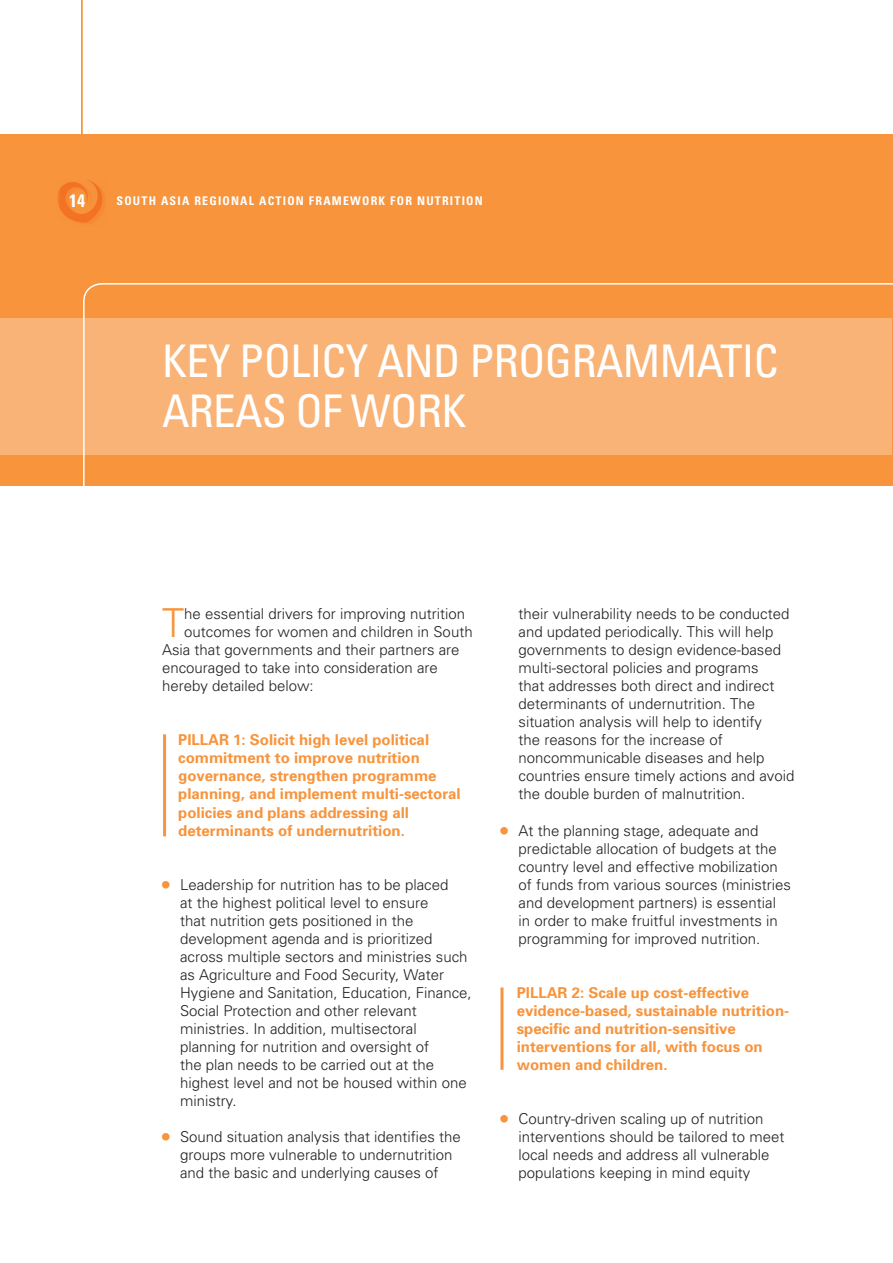
<style>
.page{position:relative;width:893px;height:1263px;background:#fff}
.page>*{position:absolute;margin:0;border:0;box-sizing:border-box;transform-origin:0 0}
.t1{font:condensed 45px/49.5px "Univers";letter-spacing:-.015em;color:#fff}
.Body_text{font:300 39.9px "Univers";color:#f7943c}
.t2{font:700 condensed 18px "Univers";color:#fff}
.Body_text-2{font:300 15px/18px "Univers";color:#231f20}
.Body_text-3{font:700 15px/18px "Univers";color:#f7943c}
.t3{font:700 condensed 12px "Univers";letter-spacing:.1em;color:#fff}
</style>
<div class="page">
<svg style="left:81px;top:0;width:812px;height:135px"></svg>
<div style="left:0;top:135px;width:893px;height:351px;background:#f7943c"></div>
<svg style="left:83px;top:283px;width:810px;height:203px"></svg>
<div style="left:0;top:318px;width:892px;height:137px;background:#f9b376"></div>
<hr style="left:163px;top:734px;width:3px;height:102px;background:#f7943c">
<hr style="left:500px;top:987px;width:3px;height:83px;background:#f7943c">
<p class="t2" style="left:69px;top:190px;width:17px">14</p>
<p class="t3" style="left:117px;top:193px;width:368px">SOUTH ASIA REGIONAL ACTION FRAMEWORK FOR NUTRITION</p>
<p class="t1" style="left:162px;top:336px;width:618px">KEY POLICY AND PROGRAMMATIC<br>AREAS OF WORK</p>
<p class="Body_text" style="left:162px;top:599px;width:24px">T</p>
<p class="Body_text-2" style="left:184px;top:605px;width:282px">he essential drivers for improving nutrition</p>
<p class="Body_text-2" style="left:184px;top:623px;width:290px">outcomes for women and children in South</p>
<p class="Body_text-2" style="left:162px;top:641px;width:299px">Asia that governments and their partners are</p>
<p class="Body_text-2" style="left:162px;top:659px;width:277px">encouraged to take into consideration are</p>
<p class="Body_text-2" style="left:162px;top:677px;width:153px">hereby detailed below:</p>
<p class="Body_text-3" style="left:178px;top:731px;width:284px">PILLAR 1: Solicit high level political commitment to improve nutrition governance, strengthen programme planning, and implement multi-sectoral policies and plans addressing all determinants of undernutrition.</p>
<p class="Body_text-2" style="left:180px;top:875px;width:293px;text-indent:-18px"><sup>■</sup> Leadership for nutrition has to be placed<br>at the highest political level to ensure<br>that nutrition gets positioned in the development agenda and is prioritized across multiple sectors and ministries such as Agriculture and Food Security, Water Hygiene and Sanitation, Education, Finance, Social Protection and other relevant ministries. In addition, multisectoral planning for nutrition and oversight of<br>the plan needs to be carried out at the highest level and not be housed within one ministry.</p>
<p class="Body_text-2" style="left:180px;top:1127px;width:282px;text-indent:-18px"><sup>■</sup> Sound situation analysis that identifies the groups more vulnerable to undernutrition and the basic and underlying causes of</p>
<p class="Body_text-2" style="left:518px;top:605px;width:277px">their vulnerability needs to be conducted and updated periodically. This will help governments to design evidence-based multi-sectoral policies and programs<br>that addresses both direct and indirect determinants of undernutrition. The situation analysis will help to identify<br>the reasons for the increase of noncommunicable diseases and help countries ensure timely actions and avoid the double burden of malnutrition.</p>
<p class="Body_text-2" style="left:518px;top:821px;width:274px;text-indent:-18px"><sup>■</sup> At the planning stage, adequate and predictable allocation of budgets at the country level and effective mobilization of funds from various sources (ministries and development partners) is essential in order to make fruitful investments in programming for improved nutrition.</p>
<p class="Body_text-3" style="left:517px;top:983px;width:274px">PILLAR 2: Scale up cost-effective evidence-based, sustainable nutrition&shy;specific and nutrition-sensitive interventions for all, with focus on women and children.</p>
<p class="Body_text-2" style="left:518px;top:1109px;width:267px;text-indent:-18px"><sup>■</sup> Country-driven scaling up of nutrition interventions should be tailored to meet local needs and address all vulnerable populations keeping in mind equity</p>
</div>
